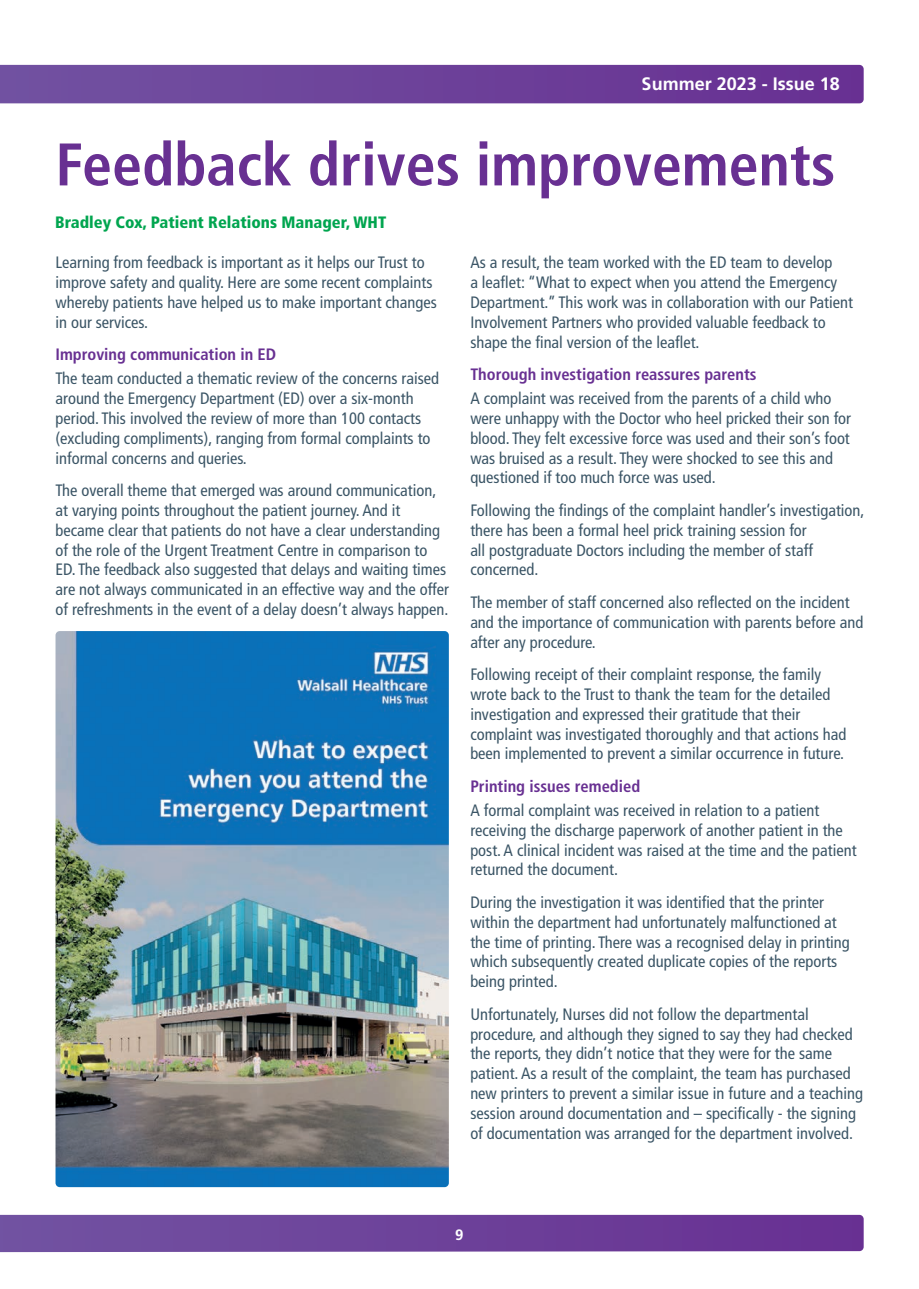
<style>
.page{position:relative;width:919px;height:1289px;background:#fff}
.page>*{position:absolute;margin:0;border:0;box-sizing:border-box;transform-origin:0 0}
.Heading{font:700 condensed 60px "Frutiger LT Std";color:#683092}
.t1{font:700 18px "Frutiger LT Std";color:#fff}
.Body_text{font:condensed 16.5px/19.8px "Frutiger LT Std";color:#3b5566}
.t2{font:700 condensed 16.5px "Frutiger LT Std";color:#683092}
.Author{font:900 condensed 16.5px "Frutiger LT Std";color:#00a54f}
.t3{font:700 15px "Frutiger LT Std";color:#fff}
</style>
<div class="page">
<svg style="left:0;top:65px;width:863px;height:38px;background:#6c4099"></svg>
<svg style="left:0;top:1214px;width:863px;height:38px;background:#71479d"></svg>
<img style="left:55px;top:631px;width:394px;height:556px">
<p class="t1" style="left:641px;top:73px;width:200px">Summer 2023 - Issue 18</p>
<p class="Heading" style="left:55px;top:129px;width:781px">Feedback drives improvements</p>
<p class="Author" style="left:55px;top:212px;width:332px">Bradley Cox, Patient Relations Manager, WHT</p>
<p class="Body_text" style="left:55px;top:253px;width:383px">Learning from feedback is important as it helps our Trust to improve safety and quality. Here are some recent complaints whereby patients have helped us to make important changes in our services.</p>
<p class="t2" style="left:55px;top:345px;width:222px">Improving communication in ED</p>
<p class="Body_text" style="left:55px;top:369px;width:385px">The team conducted a thematic review of the concerns raised around the Emergency Department (ED) over a six-month period. This involved the review of more than 100 contacts (excluding compliments), ranging from formal complaints to informal concerns and queries.</p>
<p class="Body_text" style="left:55px;top:480px;width:395px">The overall theme that emerged was around communication, at varying points throughout the patient journey. And it became clear that patients do not have a clear understanding of the role of the Urgent Treatment Centre in comparison to ED. The feedback also suggested that delays and waiting times are not always communicated in an effective way and the offer of refreshments in the event of a delay doesn’t always happen.</p>
<p class="Body_text" style="left:470px;top:253px;width:384px">As a result, the team worked with the ED team to develop<br>a leaflet: “What to expect when you attend the Emergency Department.” This work was in collaboration with our Patient Involvement Partners who provided valuable feedback to shape the final version of the leaflet.</p>
<p class="t2" style="left:470px;top:364px;width:288px">Thorough investigation reassures parents</p>
<p class="Body_text" style="left:470px;top:388px;width:382px">A complaint was received from the parents of a child who were unhappy with the Doctor who heel pricked their son for blood. They felt excessive force was used and their son’s foot was bruised as a result. They were shocked to see this and questioned if too much force was used.</p>
<p class="Body_text" style="left:470px;top:500px;width:395px">Following the findings of the complaint handler’s investigation, there has been a formal heel prick training session for<br>all postgraduate Doctors including the member of staff concerned.</p>
<p class="Body_text" style="left:470px;top:592px;width:394px">The member of staff concerned also reflected on the incident and the importance of communication with parents before and after any procedure.</p>
<p class="Body_text" style="left:470px;top:664px;width:377px">Following receipt of their complaint response, the family wrote back to the Trust to thank the team for the detailed investigation and expressed their gratitude that their complaint was investigated thoroughly and that actions had been implemented to prevent a similar occurrence in future.</p>
<p class="t2" style="left:470px;top:776px;width:171px">Printing issues remedied</p>
<p class="Body_text" style="left:470px;top:800px;width:387px">A formal complaint was received in relation to a patient receiving the discharge paperwork of another patient in the post. A clinical incident was raised at the time and the patient returned the document.</p>
<p class="Body_text" style="left:470px;top:892px;width:381px">During the investigation it was identified that the printer within the department had unfortunately malfunctioned at the time of printing. There was a recognised delay in printing which subsequently created duplicate copies of the reports being printed.</p>
<p class="Body_text" style="left:470px;top:1004px;width:394px">Unfortunately, Nurses did not follow the departmental procedure, and although they signed to say they had checked the reports, they didn’t notice that they were for the same patient. As a result of the complaint, the team has purchased new printers to prevent a similar issue in future and a teaching session around documentation and – specifically - the signing of documentation was arranged for the department involved.</p>
<p class="t3" style="left:455px;top:1225px;width:10px">9</p>
</div>
